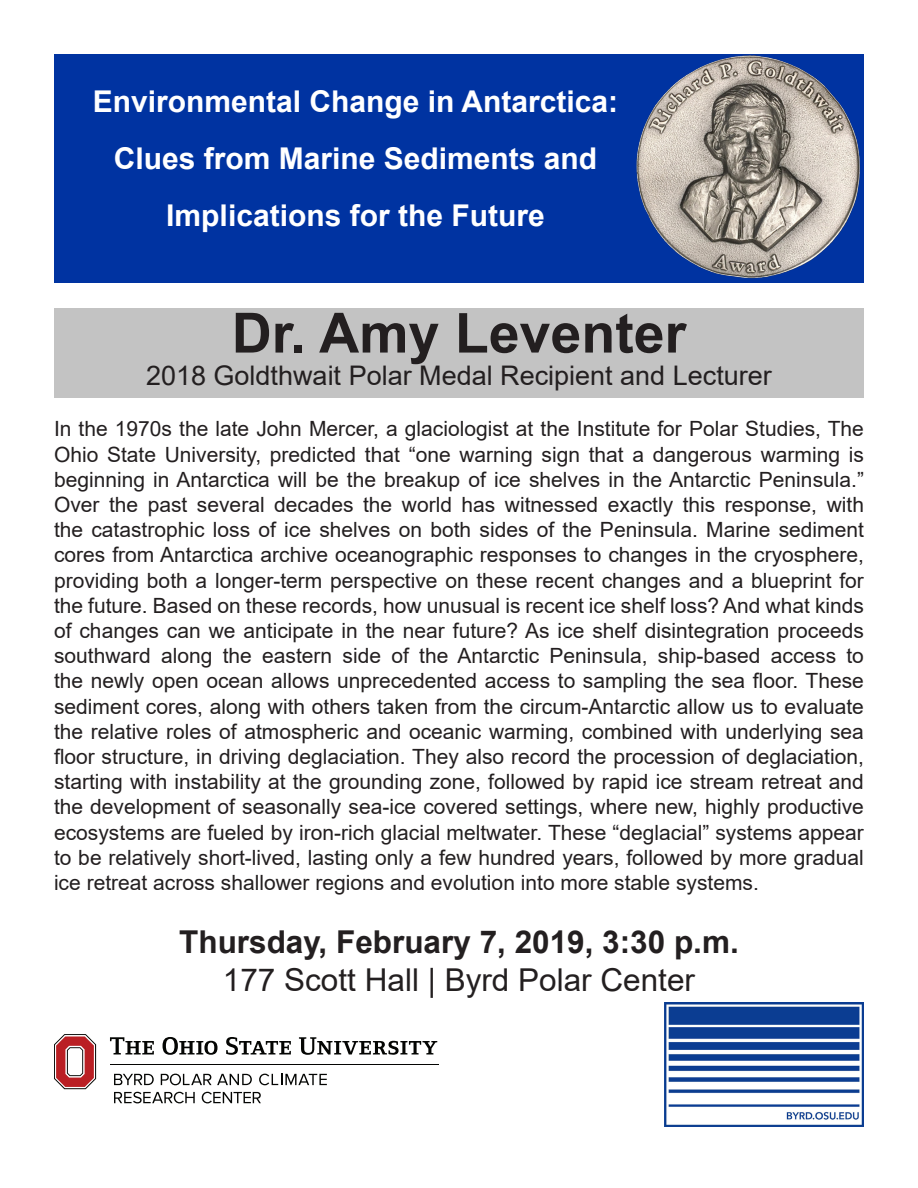
<style>
.page{position:relative;width:918px;height:1188px;background:#fff}
.page>*{position:absolute;margin:0;border:0;box-sizing:border-box;transform-origin:0 0}
.t1{font:700 55.5px "Arial";color:#231f20}
.t2{font:700 31.5px "Arial";color:#231f20}
.t3{font:31.5px "Arial";color:#231f20}
.t4{font:700 30px/57px "Arial";color:#fff;text-align:center}
.t5{font:27px "Arial";color:#231f20}
.t6{font:21px/25.2px "Arial";color:#231f20;text-align:justify}
</style>
<div class="page">
<div style="left:54px;top:54px;width:603px;height:229px;background:#0033a1"></div>
<div style="left:54px;top:308px;width:810px;height:90px;background:#c3c3c3"></div>
<svg style="left:54px;top:1034px;width:42px;height:55px"></svg>
<hr style="left:110px;top:1064px;width:328px;height:1px;background:#040503">
<svg style="left:110px;top:1037px;width:44px;height:17px"></svg>
<svg style="left:163px;top:1037px;width:55px;height:18px"></svg>
<svg style="left:226px;top:1037px;width:65px;height:18px"></svg>
<svg style="left:299px;top:1037px;width:138px;height:18px"></svg>
<svg style="left:114px;top:1074px;width:40px;height:11px"></svg>
<svg style="left:161px;top:1074px;width:91px;height:11px"></svg>
<svg style="left:259px;top:1074px;width:68px;height:11px"></svg>
<svg style="left:114px;top:1092px;width:81px;height:11px"></svg>
<svg style="left:202px;top:1092px;width:59px;height:11px"></svg>
<div style="left:632px;top:54px;width:232px;height:229px;background:#0033a1"></div>
<img style="left:636px;top:55px;width:224px;height:224px">
<img style="left:664px;top:1003px;width:200px;height:124px">
<p class="t4" style="left:93px;top:73px;width:527px">Environmental Change in Antarctica:<br>Clues from Marine Sediments and<br>Implications for the Future</p>
<p class="t1" style="left:232px;top:294px;width:456px">Dr. Amy Leventer</p>
<p class="t5" style="left:146px;top:357px;width:627px">2018 Goldthwait Polar Medal Recipient and Lecturer</p>
<p class="t6" style="left:54px;top:416px;width:812px">In the 1970s the late John Mercer, a glaciologist at the Institute for Polar Studies, The Ohio State University, predicted that “one warning sign that a dangerous warming is beginning in Antarctica will be the breakup of ice shelves in the Antarctic Peninsula.” Over the past several decades the world has witnessed exactly this response, with the catastrophic loss of ice shelves on both sides of the Peninsula. Marine sediment cores from Antarctica archive oceanographic responses to changes in the cryosphere, providing both a longer-term perspective on these recent changes and a blueprint for the future. Based on these records, how unusual is recent ice shelf loss? And what kinds of changes can we anticipate in the near future? As ice shelf disintegration proceeds southward along the eastern side of the Antarctic Peninsula, ship-based access to the newly open ocean allows unprecedented access to sampling the sea floor. These sediment cores, along with others taken from the circum-Antarctic allow us to evaluate the relative roles of atmospheric and oceanic warming, combined with underlying sea floor structure, in driving deglaciation. They also record the procession of deglaciation, starting with instability at the grounding zone, followed by rapid ice stream retreat and the development of seasonally sea-ice covered settings, where new, highly productive ecosystems are fueled by iron-rich glacial meltwater. These “deglacial” systems appear to be relatively short-lived, lasting only a few hundred years, followed by more gradual ice retreat across shallower regions and evolution into more stable systems.</p>
<p class="t2" style="left:179px;top:920px;width:561px">Thursday, February 7, 2019, 3:30 p.m.</p>
<p class="t3" style="left:223px;top:958px;width:474px">177 Scott Hall | Byrd Polar Center</p>
</div>
